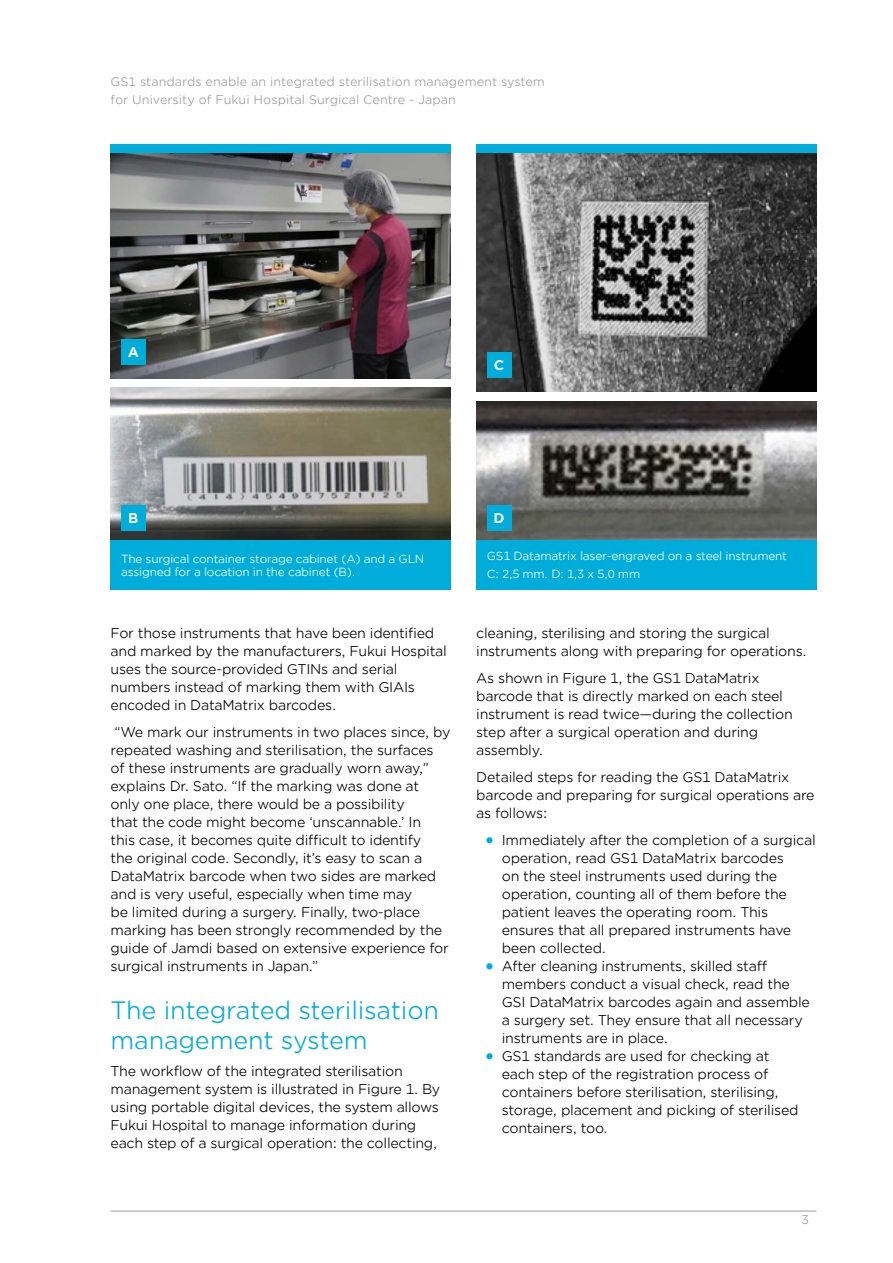
<style>
.page{position:relative;width:893px;height:1263px;background:#fff}
.page>*{position:absolute;margin:0;border:0;box-sizing:border-box;transform-origin:0 0}
.T2{font:24px/30px "Gotham Office";letter-spacing:-.01em;color:#00adda}
.Body{font:13.5px/18px "Gotham Office";letter-spacing:-.02em;color:#000}
.Body-2{font:700 13.5px "Gotham Office";color:#fff}
.Header_copy{font:12px/18px "Gotham Office";color:#9d9d9c}
.Caption_B{font:11.25px/13.5px "Gotham Office";letter-spacing:-.02em;color:#fff}
</style>
<div class="page">
<img style="left:111px;top:153px;width:340px;height:225px">
<div style="left:111px;top:540px;width:340px;height:50px;background:#00adda"></div>
<div style="left:111px;top:145px;width:340px;height:8px;background:#00adda"></div>
<img style="left:111px;top:387px;width:340px;height:153px">
<div style="left:121px;top:339px;width:25px;height:25px;background:#00adda"></div>
<div style="left:121px;top:505px;width:25px;height:25px;background:#00adda"></div>
<img style="left:476px;top:153px;width:340px;height:238px">
<div style="left:476px;top:540px;width:340px;height:50px;background:#00adda"></div>
<div style="left:476px;top:145px;width:340px;height:8px;background:#00adda"></div>
<img style="left:476px;top:401px;width:340px;height:139px">
<div style="left:487px;top:352px;width:24px;height:25px;background:#00adda"></div>
<div style="left:487px;top:505px;width:24px;height:25px;background:#00adda"></div>
<hr style="left:111px;top:1210px;width:705px;height:1px;background:#9d9d9c">
<p class="Header_copy" style="left:111px;top:72px;width:436px">GS1 standards enable an integrated sterilisation management system for University of Fukui Hospital Surgical Centre - Japan</p>
<p class="Body-2" style="left:128px;top:343px;width:13px">A</p>
<p class="Body-2" style="left:494px;top:356px;width:12px">C</p>
<p class="Body-2" style="left:128px;top:509px;width:12px">B</p>
<p class="Body-2" style="left:494px;top:509px;width:13px">D</p>
<p class="Caption_B" style="left:121px;top:551px;width:304px">The surgical container storage cabinet (A) and a GLN assigned for a location in the cabinet (B).</p>
<p class="Caption_B" style="left:487px;top:549px;width:302px">GS1 Datamatrix laser-engraved on a steel instrument</p>
<p class="Caption_B" style="left:487px;top:567px;width:155px">C: 2,5 mm. D: 1,3 x 5,0 mm</p>
<p class="Body" style="left:111px;top:624px;width:338px">For those instruments that have been identified and marked by the manufacturers, Fukui Hospital uses the source-provided GTINs and serial numbers instead of marking them with GIAIs encoded in DataMatrix barcodes.</p>
<p class="Body" style="left:111px;top:723px;width:341px;text-indent:4px">“We mark our instruments in two places since, by repeated washing and sterilisation, the surfaces of these instruments are gradually worn away,” explains Dr. Sato. “If the marking was done at only one place, there would be a possibility<br>that the code might become ‘unscannable.’ In<br>this case, it becomes quite difficult to identify<br>the original code. Secondly, it’s easy to scan a DataMatrix barcode when two sides are marked and is very useful, especially when time may<br>be limited during a surgery. Finally, two-place marking has been strongly recommended by the guide of Jamdi based on extensive experience for surgical instruments in Japan.”</p>
<p class="T2" style="left:111px;top:995px;width:330px">The integrated sterilisation management system</p>
<p class="Body" style="left:111px;top:1062px;width:331px">The workflow of the integrated sterilisation management system is illustrated in Figure 1. By using portable digital devices, the system allows Fukui Hospital to manage information during each step of a surgical operation: the collecting,</p>
<p class="Body" style="left:476px;top:624px;width:332px">cleaning, sterilising and storing the surgical instruments along with preparing for operations.</p>
<p class="Body" style="left:476px;top:669px;width:318px">As shown in Figure 1, the GS1 DataMatrix barcode that is directly marked on each steel instrument is read twice—during the collection step after a surgical operation and during assembly.</p>
<p class="Body" style="left:476px;top:768px;width:340px">Detailed steps for reading the GS1 DataMatrix barcode and preparing for surgical operations are as follows:</p>
<p class="Body" style="left:502px;top:831px;width:315px">Immediately after the completion of a surgical operation, read GS1 DataMatrix barcodes<br>on the steel instruments used during the operation, counting all of them before the patient leaves the operating room. This ensures that all prepared instruments have been collected.</p>
<p class="Body" style="left:502px;top:957px;width:310px">After cleaning instruments, skilled staff members conduct a visual check, read the GSI DataMatrix barcodes again and assemble a surgery set. They ensure that all necessary instruments are in place.</p>
<p class="Body" style="left:502px;top:1047px;width:298px">GS1 standards are used for checking at each step of the registration process of containers before sterilisation, sterilising, storage, placement and picking of sterilised containers, too.</p>
<p class="Header_copy" style="left:801px;top:1210px;width:9px">3</p>
</div>
